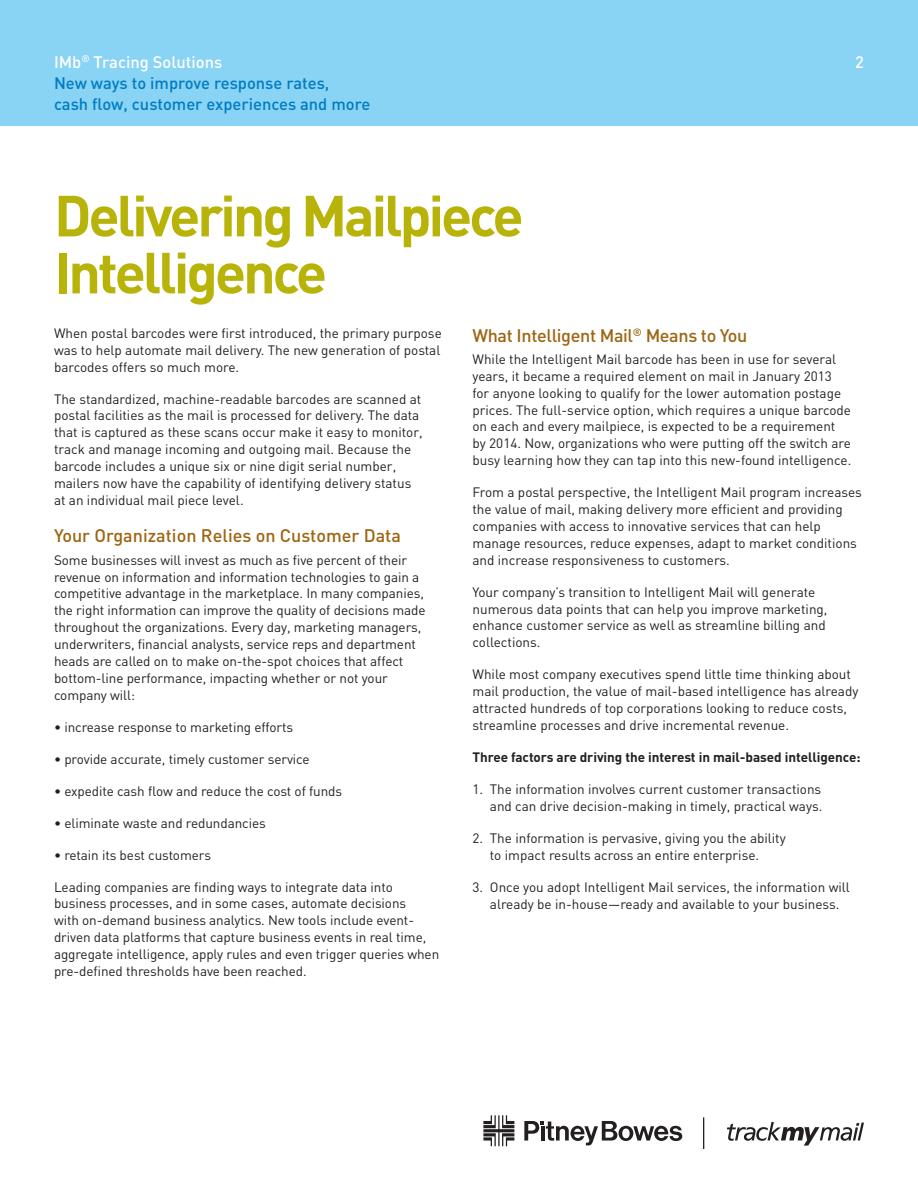
<style>
.page{position:relative;width:918px;height:1188px;background:#fff}
.page>*{position:absolute;margin:0;border:0;box-sizing:border-box;transform-origin:0 0}
.SECTION_HEADER{font:700 57px/57px "DIN";letter-spacing:-.055em;color:#b8b309}
.subhead{font:500 18px "DIN";letter-spacing:-.005em;color:#9e6512}
.t1{font:500 16.5px/21px "DIN";color:#007cc2}
.t2{font:500 16.5px "DIN";color:#fff}
.t3{font:13.5px/16.8px "DIN";color:#231f20}
.t4{font:700 13.5px "DIN";letter-spacing:-.005em;color:#231f20}
</style>
<div class="page">
<div style="left:0;top:0;width:918px;height:125px;background:#89d3f4"></div>
<svg style="left:524px;top:1121px;width:158px;height:24px"></svg>
<svg style="left:483px;top:1115px;width:31px;height:31px"></svg>
<hr style="left:703px;top:1117px;width:1px;height:32px;background:#231f20">
<svg style="left:727px;top:1122px;width:137px;height:24px"></svg>
<p class="t2" style="left:54px;top:51px;width:170px">IMb<sup>®</sup> Tracing Solutions</p>
<p class="t2" style="left:855px;top:51px;width:10px">2</p>
<p class="t1" style="left:54px;top:72px;width:318px">New ways to improve response rates,<br>cash flow, customer experiences and more</p>
<p class="SECTION_HEADER" style="left:54px;top:185px;width:471px">Delivering Mailpiece<br>Intelligence</p>
<p class="t3" style="left:54px;top:324px;width:389px;text-align:justify">When postal barcodes were first introduced, the primary purpose was to help automate mail delivery. The new generation of postal barcodes offers so much more.</p>
<p class="t3" style="left:54px;top:390px;width:370px">The standardized, machine-readable barcodes are scanned at postal facilities as the mail is processed for delivery. The data that is captured as these scans occur make it easy to monitor, track and manage incoming and outgoing mail. Because the barcode includes a unique six or nine digit serial number, mailers now have the capability of identifying delivery status at an individual mail piece level.</p>
<p class="subhead" style="left:54px;top:524px;width:348px">Your Organization Relies on Customer Data</p>
<p class="t3" style="left:54px;top:551px;width:373px">Some businesses will invest as much as five percent of their revenue on information and information technologies to gain a competitive advantage in the marketplace. In many companies, the right information can improve the quality of decisions made throughout the organizations. Every day, marketing managers, underwriters, financial analysts, service reps and department heads are called on to make on-the-spot choices that affect bottom-line performance, impacting whether or not your company will:</p>
<p class="t3" style="left:54px;top:718px;width:241px">• increase response to marketing efforts</p>
<p class="t3" style="left:54px;top:750px;width:257px">• provide accurate, timely customer service</p>
<p class="t3" style="left:54px;top:782px;width:290px">• expedite cash flow and reduce the cost of funds</p>
<p class="t3" style="left:54px;top:814px;width:213px">• eliminate waste and redundancies</p>
<p class="t3" style="left:54px;top:846px;width:159px">• retain its best customers</p>
<p class="t3" style="left:54px;top:878px;width:387px">Leading companies are finding ways to integrate data into business processes, and in some cases, automate decisions<br>with on-demand business analytics. New tools include event&shy;driven data platforms that capture business events in real time, aggregate intelligence, apply rules and even trigger queries when pre-defined thresholds have been reached.</p>
<p class="subhead" style="left:472px;top:324px;width:276px">What Intelligent Mail<sup>®</sup> Means to You</p>
<p class="t3" style="left:472px;top:350px;width:380px">While the Intelligent Mail barcode has been in use for several years, it became a required element on mail in January 2013 for anyone looking to qualify for the lower automation postage prices. The full-service option, which requires a unique barcode on each and every mailpiece, is expected to be a requirement by 2014. Now, organizations who were putting off the switch are busy learning how they can tap into this new-found intelligence.</p>
<p class="t3" style="left:472px;top:484px;width:391px">From a postal perspective, the Intelligent Mail program increases the value of mail, making delivery more efficient and providing companies with access to innovative services that can help manage resources, reduce expenses, adapt to market conditions and increase responsiveness to customers.</p>
<p class="t3" style="left:472px;top:583px;width:357px">Your company’s transition to Intelligent Mail will generate numerous data points that can help you improve marketing, enhance customer service as well as streamline billing and collections.</p>
<p class="t3" style="left:472px;top:666px;width:387px">While most company executives spend little time thinking about mail production, the value of mail-based intelligence has already attracted hundreds of top corporations looking to reduce costs, streamline processes and drive incremental revenue.</p>
<p class="t4" style="left:472px;top:748px;width:390px">Three factors are driving the interest in mail-based intelligence:</p>
<p class="t3" style="left:472px;top:780px;width:351px;text-align:right">1. The information involves current customer transactions and can drive decision-making in timely, practical ways.</p>
<p class="t3" style="left:490px;top:829px;width:297px;text-indent:-17px">2. The information is pervasive, giving you the ability to impact results across an entire enterprise.</p>
<p class="t3" style="left:472px;top:878px;width:379px;text-align:center">3. Once you adopt Intelligent Mail services, the information will already be in-house—ready and available to your business.</p>
</div>
